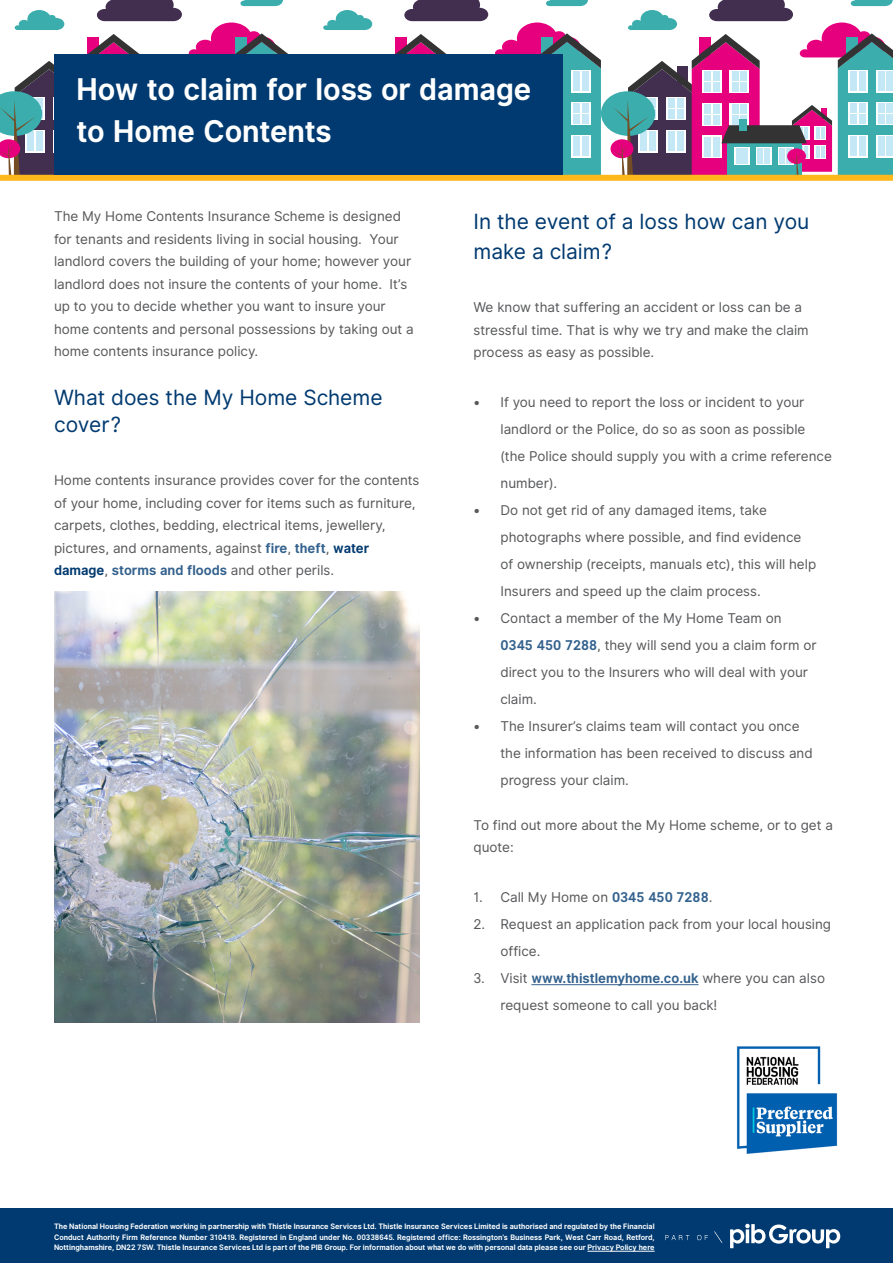
<style>
.page{position:relative;width:893px;height:1263px;background:#fff}
.page>*{position:absolute;margin:0;border:0;box-sizing:border-box;transform-origin:0 0}
.t1{font:700 30px/42px "Inter UI";letter-spacing:-.005em;color:#fff}
.NEW_HEADER{font:21px/27px "Inter UI";color:#003a70}
.BODY_COPY{font:13.5px/22.5px "Inter UI";color:#57585a}
.t2{font:700 7.5px/10.5px "Inter UI";color:#fff;text-align:justify}
.s1{font-weight:700;color:#33618d}
.s2{font-weight:700;color:#003a70}
</style>
<div class="page">
<hr style="left:531px;top:984px;width:167px;height:1px;background:#33618d">
<div style="left:0;top:1209px;width:893px;height:54px;background:#003a70"></div>
<svg style="left:730px;top:1224px;width:110px;height:24px"></svg>
<svg style="left:665px;top:1235px;width:24px;height:5px"></svg>
<svg style="left:697px;top:1235px;width:11px;height:5px"></svg>
<svg style="left:714px;top:1231px;width:8px;height:12px"></svg>
<hr style="left:587px;top:1251px;width:68px;height:1px;background:#fff">
<img style="left:736px;top:1046px;width:102px;height:108px">
<svg style="left:0;top:0;width:288px;height:175px"></svg>
<svg style="left:323px;top:0;width:278px;height:175px"></svg>
<div style="left:600px;top:91px;width:55px;height:45px;background:#3badad;border-radius:50%"></div>
<svg style="left:610px;top:139px;width:24px;height:19px"></svg>
<svg style="left:613px;top:0;width:280px;height:175px"></svg>
<div style="left:0;top:175px;width:893px;height:6px;background:#ffb81c"></div>
<div style="left:54px;top:54px;width:509px;height:121px;background:#003a70"></div>
<img style="left:54px;top:591px;width:365px;height:432px">
<p class="t1" style="left:77px;top:70px;width:456px">How to claim for loss or damage to Home Contents</p>
<p class="BODY_COPY" style="left:54px;top:205px;width:361px">The My Home Contents Insurance Scheme is designed for tenants and residents living in social housing. Your landlord covers the building of your home; however your landlord does not insure the contents of your home. It’s up to you to decide whether you want to insure your home contents and personal possessions by taking out a home contents insurance policy.</p>
<p class="NEW_HEADER" style="left:54px;top:384px;width:330px">What does the My Home Scheme cover?</p>
<p class="BODY_COPY" style="left:54px;top:469px;width:367px">Home contents insurance provides cover for the contents of your home, including cover for items such as furniture, carpets, clothes, bedding, electrical items, jewellery, pictures, and ornaments, against <span class="s1">fire</span>, <span class="s1">theft</span>, <span class="s2">water damage</span>, <span class="s1">storms and floods</span> and other perils.</p>
<p class="NEW_HEADER" style="left:473px;top:206px;width:337px;line-height:30px">In the event of a loss how can you make a claim?</p>
<p class="BODY_COPY" style="left:473px;top:296px;width:337px">We know that suffering an accident or loss can be a stressful time. That is why we try and make the claim process as easy as possible.</p>
<p class="BODY_COPY" style="left:500px;top:388px;width:333px;line-height:27px;text-indent:-27px">• If you need to report the loss or incident to your landlord or the Police, do so as soon as possible (the Police should supply you with a crime reference number).</p>
<p class="BODY_COPY" style="left:500px;top:496px;width:317px;line-height:27px;text-indent:-27px">• Do not get rid of any damaged items, take photographs where possible, and find evidence of ownership (receipts, manuals etc), this will help Insurers and speed up the claim process.</p>
<p class="BODY_COPY" style="left:500px;top:604px;width:318px;line-height:27px;text-indent:-27px">• Contact a member of the My Home Team on <span class="s1">0345 450 7288</span>, they will send you a claim form or direct you to the Insurers who will deal with your claim.</p>
<p class="BODY_COPY" style="left:500px;top:712px;width:314px;line-height:27px;text-indent:-27px">• The Insurer’s claims team will contact you once the information has been received to discuss and progress your claim.</p>
<p class="BODY_COPY" style="left:473px;top:814px;width:361px">To find out more about the My Home scheme, or to get a quote:</p>
<p class="BODY_COPY" style="left:473px;top:886px;width:240px">1. Call My Home on <span class="s1">0345 450 7288</span>.</p>
<p class="BODY_COPY" style="left:500px;top:910px;width:332px;line-height:27px;text-indent:-27px">2. Request an application pack from your local housing office.</p>
<p class="BODY_COPY" style="left:500px;top:964px;width:326px;line-height:27px;text-indent:-27px">3. Visit <span class="s1">www.thistlemyhome.co.uk</span> where you can also request someone to call you back!</p>
<p class="t2" style="left:54px;top:1221px;width:602px">The National Housing Federation working in partnership with Thistle Insurance Services Ltd. Thistle Insurance Services Limited is authorised and regulated by the Financial Conduct Authority Firm Reference Number 310419. Registered in England under No. 00338645. Registered office: Rossington’s Business Park, West Carr Road, Retford, Nottinghamshire, DN22 7SW. Thistle Insurance Services Ltd is part of the PIB Group. For information about what we do with personal data please see our Privacy Policy here</p>
</div>
